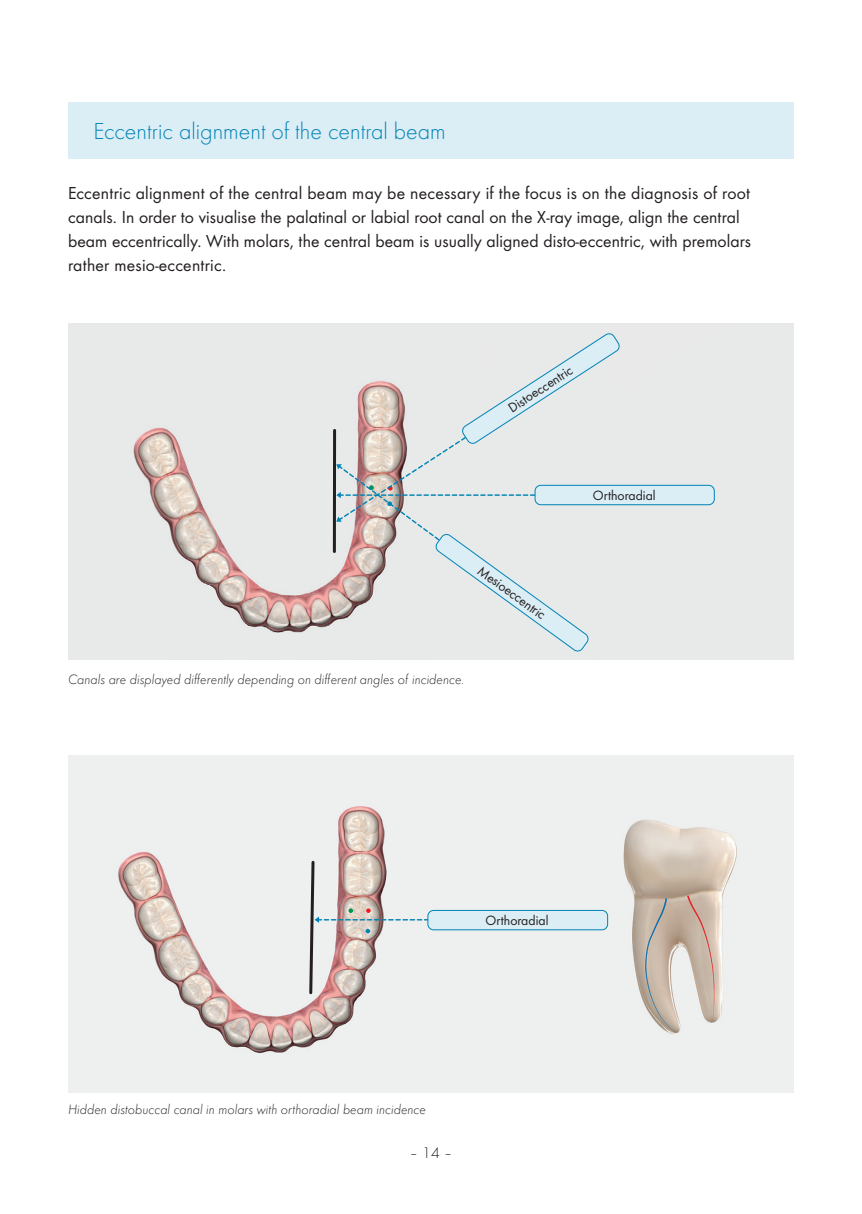
<style>
.page{position:relative;width:862px;height:1214px;background:#fff}
.page>*{position:absolute;margin:0;border:0;box-sizing:border-box;transform-origin:0 0}
.t1{font:300 24px "Futura";color:#0083b6}
.t2{font:18px/24px "Futura Boo";letter-spacing:.005em;color:#231f20}
.t3{font:300 16px "Futura";color:#231f20}
.t4{font:italic 300 14px "Futura";color:#231f20}
.t5{font:14px "Futura Boo";color:#231f20}
</style>
<div class="page">
<img style="left:68px;top:755px;width:726px;height:336px">
<svg style="left:308px;top:859px;width:178px;height:136px;background:#ded9d7"></svg>
<img style="left:68px;top:323px;width:726px;height:337px">
<hr style="left:333px;top:430px;width:3px;height:121px;background:#231f20">
<div style="left:68px;top:102px;width:726px;height:57px;background:#dbedf5"></div>
<div style="left:428px;top:910px;width:179px;height:19px;background:#dbedf5;border-radius:6px"></div>
<div style="left:427px;top:910px;width:181px;height:20px;border:1px solid #0083b6;border-radius:6px"></div>
<div style="left:535px;top:485px;width:179px;height:19px;background:#dbedf5;border-radius:6px"></div>
<div style="left:535px;top:485px;width:179px;height:20px;border:1px solid #0083b6;border-radius:6px"></div>
<svg style="left:336px;top:333px;width:284px;height:319px;background:#dee1e0"></svg>
<h1 class="t1" style="left:94px;top:116px;width:354px">Eccentric alignment of the central beam</h1>
<p class="t2" style="left:68px;top:180px;width:684px">Eccentric alignment of the central beam may be necessary if the focus is on the diagnosis of root canals. In order to visualise the palatinal or labial root canal on the X-ray image, align the central beam eccentrically. With molars, the central beam is usually aligned disto-eccentric, with premolars rather mesio-eccentric.</p>
<p class="t5" style="left:504px;top:401px;width:75px;rotate:-33deg">Distoeccentric</p>
<p class="t5" style="left:485px;top:561px;width:82px;rotate:36deg">Mesioeccentric</p>
<p class="t4" style="left:68px;top:669px;width:398px">Canals are displayed differently depending on different angles of incidence.</p>
<p class="t5" style="left:593px;top:485px;width:64px">Orthoradial</p>
<p class="t5" style="left:485px;top:910px;width:64px">Orthoradial</p>
<p class="t4" style="left:68px;top:1099px;width:360px">Hidden distobuccal canal in molars with orthoradial beam incidence</p>
<p class="t3" style="left:409px;top:1141px;width:45px">– 14 –</p>
</div>
